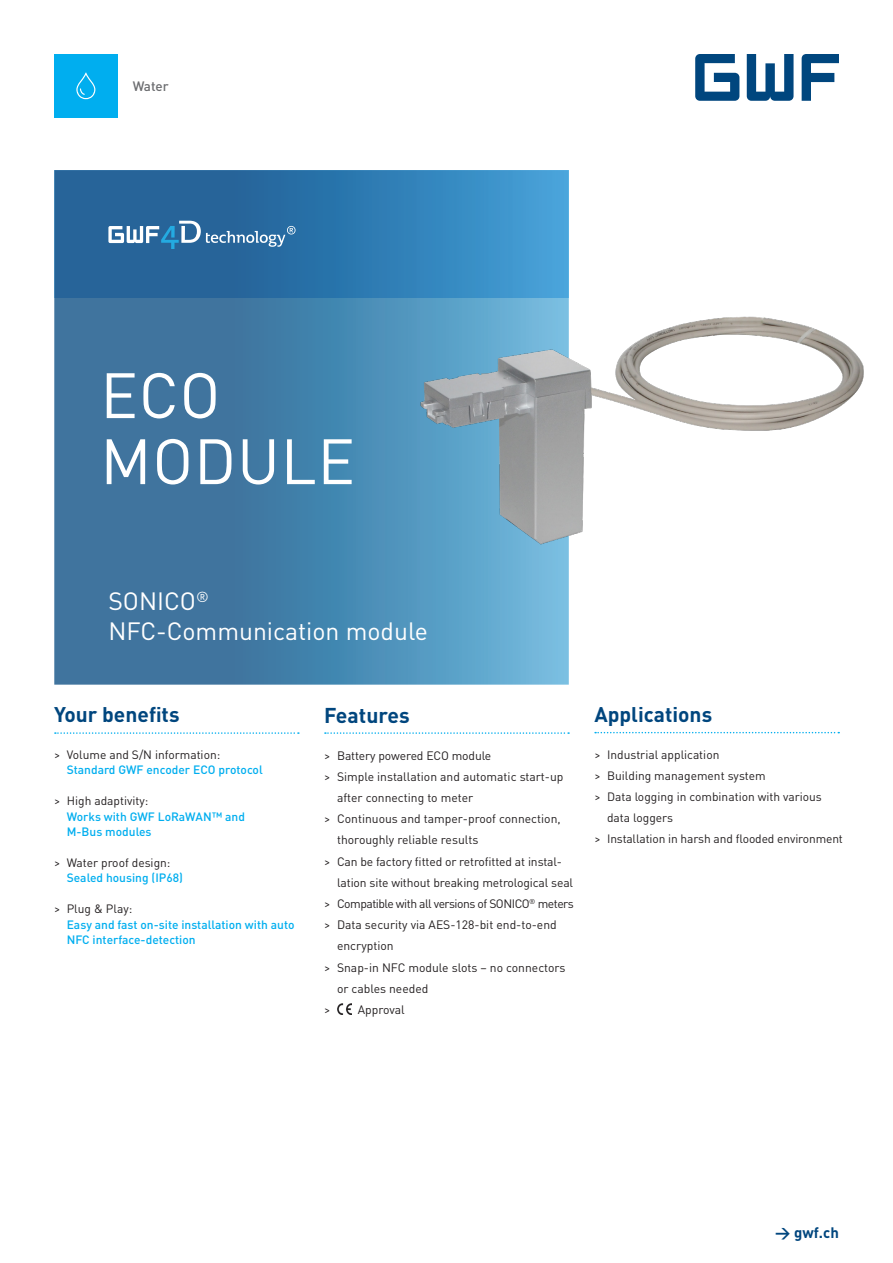
<style>
.page{position:relative;width:893px;height:1263px;background:#fff}
.page>*{position:absolute;margin:0;border:0;box-sizing:border-box;transform-origin:0 0}
.t1{font:63px/66px "DIN Pro";letter-spacing:.01em;color:#fff}
.t2{font:24.75px/30px "DIN Pro";color:#fff}
.t3{font:700 21.15px "DIN Pro";color:#00467e}
.t4{font:700 21px "DIN Pro";color:#00467e}
.t5{font:700 15px "DIN Pro";color:#00467e}
.t6{font:500 13.5px "DIN Pro";color:#6c6d70}
.t7{font:12.15px "DIN Pro";letter-spacing:-.005em;color:#231f20}
.t8{font:12.15px "DIN Pro";letter-spacing:-.04em;color:#231f20}
.t9{font:12px "DIN Pro";color:#231f20}
.t10{font:500 12px/15.5px "DIN Pro";color:#00aeef}
</style>
<div class="page">
<svg style="left:54px;top:170px;width:515px;height:515px;background:#407fac"></svg>
<svg style="left:108px;top:221px;width:188px;height:28px;background:#5185b0"></svg>
<div style="left:54px;top:54px;width:64px;height:64px;background:#00aeef"></div>
<svg style="left:76px;top:73px;width:19px;height:26px"></svg>
<svg style="left:695px;top:54px;width:144px;height:47px"></svg>
<img style="left:403px;top:273px;width:461px;height:282px">
<svg style="left:55px;top:732px;width:244px;height:2px"></svg>
<svg style="left:325px;top:732px;width:244px;height:2px"></svg>
<svg style="left:595px;top:732px;width:244px;height:1px"></svg>
<img style="left:337px;top:1003px;width:15px;height:11px">
<p class="t6" style="left:133px;top:77px;width:38px">Water</p>
<h1 class="t1" style="left:100px;top:360px;width:256px">ECO<br>MODULE</h1>
<h2 class="t2" style="left:108px;top:585px;width:321px">SONICO<sup>®<br></sup>NFC-Communication module</h2>
<h3 class="t4" style="left:54px;top:700px;width:127px">Your benefits</h3>
<p class="t9" style="left:54px;top:746px;width:168px">&gt; Volume and S/N information:</p>
<p class="t10" style="left:67px;top:762px;width:198px">Standard GWF encoder ECO protocol</p>
<p class="t9" style="left:54px;top:793px;width:96px">&gt; High adaptivity:</p>
<p class="t10" style="left:67px;top:808px;width:180px">Works with GWF LoRaWAN™ and<br>M-Bus modules</p>
<p class="t9" style="left:54px;top:854px;width:118px">&gt; Water proof design:</p>
<p class="t10" style="left:67px;top:870px;width:118px">Sealed housing (IP68)</p>
<p class="t9" style="left:54px;top:901px;width:80px">&gt; Plug &amp; Play:</p>
<p class="t10" style="left:67px;top:916px;width:229px">Easy and fast on-site installation with auto<br>NFC interface-detection</p>
<h3 class="t3" style="left:324px;top:700px;width:87px">Features</h3>
<p class="t7" style="left:324px;top:747px;width:169px">&gt; Battery powered ECO module</p>
<p class="t7" style="left:324px;top:768px;width:241px">&gt; Simple installation and automatic start-up</p>
<p class="t7" style="left:337px;top:789px;width:138px">after connecting to meter</p>
<p class="t7" style="left:324px;top:810px;width:238px">&gt; Continuous and tamper-proof connection,</p>
<p class="t7" style="left:337px;top:832px;width:143px">thoroughly reliable results</p>
<p class="t7" style="left:324px;top:853px;width:239px">&gt; Can be factory fitted or retrofitted at instal-</p>
<p class="t7" style="left:337px;top:874px;width:238px">lation site without breaking metrological seal</p>
<p class="t8" style="left:324px;top:895px;width:251px">&gt; Compatible with all versions of SONICO<sup>®</sup> meters</p>
<p class="t7" style="left:324px;top:916px;width:234px">&gt; Data security via AES-128-bit end-to-end</p>
<p class="t7" style="left:337px;top:938px;width:58px">encryption</p>
<p class="t7" style="left:324px;top:959px;width:243px">&gt; Snap-in NFC module slots – no connectors</p>
<p class="t7" style="left:337px;top:980px;width:93px">or cables needed</p>
<p class="t7" style="left:324px;top:1001px;width:82px">&gt; Approval</p>
<h3 class="t4" style="left:594px;top:700px;width:119px">Applications</h3>
<p class="t9" style="left:594px;top:746px;width:127px">&gt; Industrial application</p>
<p class="t9" style="left:594px;top:767px;width:173px">&gt; Building management system</p>
<p class="t9" style="left:594px;top:788px;width:229px">&gt; Data logging in combination with various</p>
<p class="t9" style="left:607px;top:809px;width:67px">data loggers</p>
<p class="t9" style="left:594px;top:830px;width:250px">&gt; Installation in harsh and flooded environment</p>
<p class="t5" style="left:775px;top:1222px;width:65px">→ gwf.ch</p>
</div>
